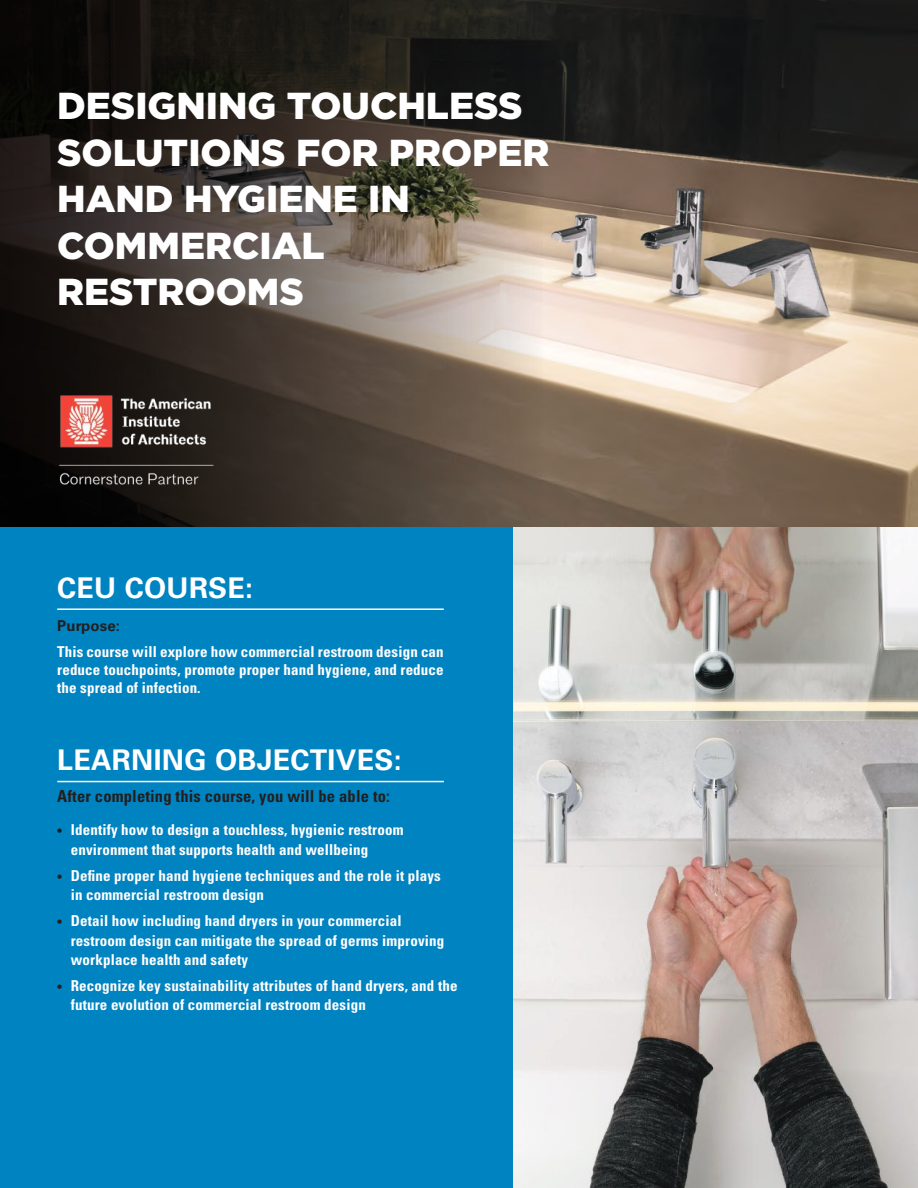
<style>
.page{position:relative;width:918px;height:1188px;background:#fff}
.page>*{position:absolute;margin:0;border:0;box-sizing:border-box;transform-origin:0 0}
.t1{font:900 37.5px/46.5px "Gotham";color:#fff}
.t2{font:700 28.5px "Univers LT Std";letter-spacing:.01em;color:#fff}
.t3{font:700 condensed 16.5px "Univers";letter-spacing:.01em;color:#241f1f}
.t4{font:700 condensed 15px/19.5px "Univers";letter-spacing:.01em;color:#fff}
.t5{font:700 15px "Univers LT Std";letter-spacing:.01em;color:#241f1f}
.s1{font-size:12px;color:#241f1f}
</style>
<div class="page">
<img style="left:543px;top:0;width:375px;height:527px">
<img style="left:513px;top:527px;width:405px;height:661px">
<div style="left:0;top:527px;width:513px;height:661px;background:#0083c1"></div>
<svg style="left:0;top:0;width:543px;height:527px;background:#423a33"></svg>
<hr style="left:57px;top:608px;width:387px;height:2px;background:#fff">
<hr style="left:57px;top:781px;width:387px;height:1px;background:#fff">
<img style="left:53px;top:387px;width:167px;height:106px">
<h1 class="t1" style="left:57px;top:82px;width:494px">DESIGNING TOUCHLESS<br>SOLUTIONS FOR PROPER<br>HAND HYGIENE IN<br>COMMERCIAL<br>RESTROOMS</h1>
<h2 class="t2" style="left:57px;top:571px;width:197px">CEU COURSE:</h2>
<p class="t5" style="left:57px;top:617px;width:64px">Purpose:</p>
<p class="t4" style="left:57px;top:643px;width:388px;line-height:18px;text-align:justify">This course will explore how commercial restroom design can reduce touchpoints, promote proper hand hygiene, and reduce the spread of infection.</p>
<h2 class="t2" style="left:57px;top:743px;width:346px">LEARNING OBJECTIVES:</h2>
<p class="t3" style="left:57px;top:786px;width:334px">After completing this course, you will be able to:</p>
<p class="t4" style="left:71px;top:820px;width:334px;text-indent:-14px"><span class="s1">•</span> Identify how to design a touchless, hygienic restroom environment that supports health and wellbeing</p>
<p class="t4" style="left:71px;top:865px;width:372px;text-indent:-14px"><span class="s1">•</span> Define proper hand hygiene techniques and the role it plays in commercial restroom design</p>
<p class="t4" style="left:71px;top:911px;width:375px;text-indent:-14px"><span class="s1">•</span> Detail how including hand dryers in your commercial restroom design can mitigate the spread of germs improving workplace health and safety</p>
<p class="t4" style="left:71px;top:976px;width:388px;text-indent:-14px"><span class="s1">•</span> Recognize key sustainability attributes of hand dryers, and the future evolution of commercial restroom design</p>
</div>
